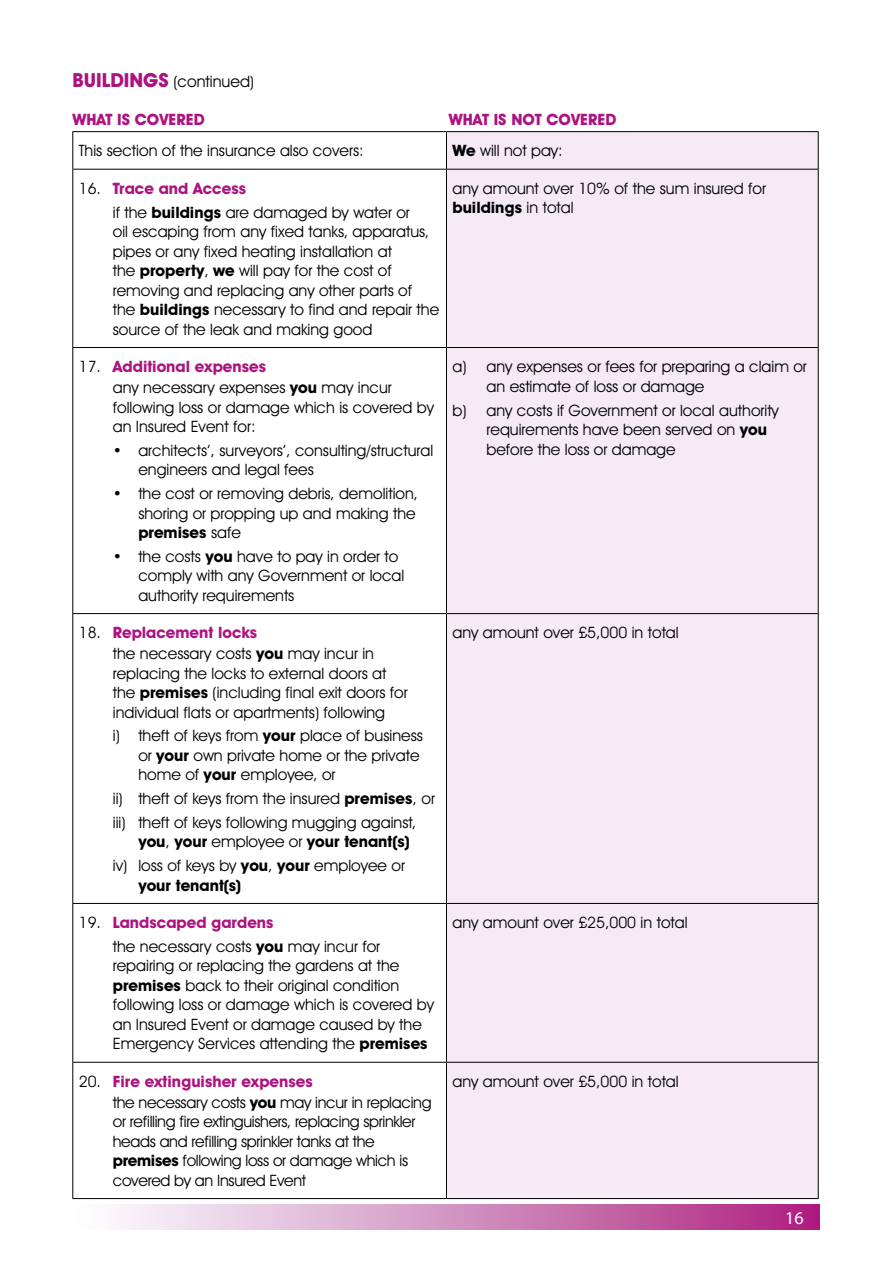
<style>
.page{position:relative;width:893px;height:1263px;background:#fff}
.page>*{position:absolute;margin:0;border:0;box-sizing:border-box;transform-origin:0 0}
.t1{font:18px "Myriad";color:#fff}
.t2{font:15.9px "Avant Garde IT Cby BT";color:#000}
.t3{font:15.75px/19.5px "Avant Garde IT Cby BT";color:#000}
.t4{font:15.75px/19.8px "Avant Garde IT Cby BT";letter-spacing:-.02em;color:#000}
.t5{font:700 15.75px "Avant Garde IT Cby BT";color:#ad1380}
.t6{font:700 15.75px "Avant Garde IT Cby BT";color:#000}
.s1{font-weight:700;font-size:19.5px;color:#ad1380}
.s2{font-weight:700}
.s3{font-weight:700;color:#ad1380}
</style>
<div class="page">
<div style="left:72px;top:1205px;width:747px;height:25px;background:linear-gradient(to right,#fdffff,#ac227f)"></div>
<div style="left:447px;top:132px;width:371px;height:1066px;background:#f6ebf5"></div>
<hr style="left:72px;top:131px;width:374px;height:1px;background:#000">
<hr style="left:72px;top:132px;width:1px;height:37px;background:#000">
<hr style="left:446px;top:131px;width:373px;height:1px;background:#000">
<hr style="left:446px;top:132px;width:1px;height:37px;background:#000">
<hr style="left:818px;top:132px;width:1px;height:37px;background:#000">
<hr style="left:72px;top:169px;width:374px;height:1px;background:#000">
<hr style="left:72px;top:170px;width:1px;height:177px;background:#000">
<hr style="left:446px;top:169px;width:373px;height:1px;background:#000">
<hr style="left:446px;top:170px;width:1px;height:177px;background:#000">
<hr style="left:818px;top:170px;width:1px;height:177px;background:#000">
<hr style="left:72px;top:347px;width:374px;height:1px;background:#000">
<hr style="left:72px;top:348px;width:1px;height:265px;background:#000">
<hr style="left:446px;top:347px;width:373px;height:1px;background:#000">
<hr style="left:446px;top:348px;width:1px;height:265px;background:#000">
<hr style="left:818px;top:348px;width:1px;height:265px;background:#000">
<hr style="left:72px;top:613px;width:374px;height:1px;background:#000">
<hr style="left:72px;top:614px;width:1px;height:289px;background:#000">
<hr style="left:446px;top:613px;width:373px;height:1px;background:#000">
<hr style="left:446px;top:614px;width:1px;height:289px;background:#000">
<hr style="left:818px;top:614px;width:1px;height:289px;background:#000">
<hr style="left:72px;top:903px;width:374px;height:1px;background:#000">
<hr style="left:72px;top:904px;width:1px;height:158px;background:#000">
<hr style="left:446px;top:903px;width:373px;height:1px;background:#000">
<hr style="left:446px;top:904px;width:1px;height:158px;background:#000">
<hr style="left:818px;top:904px;width:1px;height:158px;background:#000">
<hr style="left:72px;top:1062px;width:374px;height:1px;background:#000">
<hr style="left:72px;top:1062px;width:1px;height:136px;background:#000">
<hr style="left:446px;top:1062px;width:373px;height:1px;background:#000">
<hr style="left:446px;top:1062px;width:1px;height:136px;background:#000">
<hr style="left:818px;top:1062px;width:1px;height:136px;background:#000">
<hr style="left:72px;top:1198px;width:374px;height:1px;background:#000">
<hr style="left:446px;top:1198px;width:373px;height:1px;background:#000">
<p class="t2" style="left:72px;top:72px;width:183px"><span class="s1">BUILDINGS</span> (continued)</p>
<p class="t5" style="left:72px;top:110px;width:134px">WHAT IS COVERED</p>
<p class="t5" style="left:449px;top:110px;width:169px">WHAT IS NOT COVERED</p>
<p class="t3" style="left:79px;top:141px;width:286px">This section of the insurance also covers:</p>
<p class="t3" style="left:452px;top:141px;width:112px"><span class="s2">We</span> will not pay:</p>
<p class="t3" style="left:113px;top:176px;width:299px;line-height:23.7px;text-indent:-34px">16. <span class="s3">Trace and Access<br></span>if the <span class="s2">buildings</span> are damaged by water or</p>
<p class="t3" style="left:113px;top:222px;width:328px">oil escaping from any fixed tanks, apparatus, pipes or any fixed heating installation at<br>the <span class="s2">property</span>, <span class="s2">we</span> will pay for the cost of removing and replacing any other parts of<br>the <span class="s2">buildings</span> necessary to find and repair the source of the leak and making good</p>
<p class="t3" style="left:452px;top:178px;width:315px">any amount over 10% of the sum insured for <span class="s2">buildings</span> in total</p>
<p class="t3" style="left:113px;top:357px;width:323px;line-height:20px;text-indent:-34px">17. <span class="s3">Additional expenses<br></span>any necessary expenses <span class="s2">you</span> may incur following loss or damage which is covered by an Insured Event for:</p>
<p class="t3" style="left:138px;top:440px;width:296px;text-indent:-26px">• architects’, surveyors’, consulting/structural engineers and legal fees</p>
<p class="t3" style="left:138px;top:484px;width:281px;text-indent:-26px">• the cost or removing debris, demolition, shoring or propping up and making the <span class="s2">premises</span> safe</p>
<p class="t3" style="left:138px;top:546px;width:268px;text-indent:-26px">• the costs <span class="s2">you</span> have to pay in order to comply with any Government or local authority requirements</p>
<p class="t3" style="left:113px;top:623px;width:296px;text-indent:-34px">18. <span class="s3">Replacement locks<br></span>the necessary costs <span class="s2">you</span> may incur in replacing the locks to external doors at the <span class="s2">premises</span> (including final exit doors for individual flats or apartments) following</p>
<p class="t3" style="left:138px;top:726px;width:286px;text-indent:-26px">i) theft of keys from <span class="s2">your</span> place of business or <span class="s2">your</span> own private home or the private home of <span class="s2">your</span> employee, or</p>
<p class="t3" style="left:113px;top:786px;width:324px;line-height:23.7px">ii) theft of keys from the insured <span class="s2">premises</span>, or iii) theft of keys following mugging against,</p>
<p class="t3" style="left:113px;top:830px;width:298px;line-height:23.7px;text-align:right"><span class="s2">you</span>, <span class="s2">your</span> employee or <span class="s2">your tenant(s)<br></span>iv) loss of keys by <span class="s2">you</span>, <span class="s2">your</span> employee or</p>
<p class="t6" style="left:138px;top:875px;width:104px">your tenant(s)</p>
<p class="t3" style="left:113px;top:911px;width:269px;line-height:23.7px;text-indent:-34px">19. <span class="s3">Landscaped gardens<br></span>the necessary costs <span class="s2">you</span> may incur for</p>
<p class="t3" style="left:113px;top:956px;width:323px">repairing or replacing the gardens at the <span class="s2">premises</span> back to their original condition following loss or damage which is covered by an Insured Event or damage caused by the Emergency Services attending the <span class="s2">premises</span></p>
<p class="t3" style="left:486px;top:357px;width:322px;text-indent:-34px">a) any expenses or fees for preparing a claim or an estimate of loss or damage</p>
<p class="t3" style="left:486px;top:400px;width:294px;text-indent:-34px">b) any costs if Government or local authority requirements have been served on <span class="s2">you </span>before the loss or damage</p>
<p class="t3" style="left:452px;top:623px;width:228px">any amount over £5,000 in total</p>
<p class="t3" style="left:452px;top:913px;width:237px">any amount over £25,000 in total</p>
<p class="t4" style="left:113px;top:1071px;width:320px;text-indent:-34px">20. <span class="s3">Fire extinguisher expenses<br></span>the necessary costs <span class="s2">you</span> may incur in replacing or refilling fire extinguishers, replacing sprinkler heads and refilling sprinkler tanks at the <span class="s2">premises</span> following loss or damage which is covered by an Insured Event</p>
<p class="t3" style="left:452px;top:1071px;width:228px">any amount over £5,000 in total</p>
<p class="t1" style="left:785px;top:1209px;width:20px">16</p>
</div>
